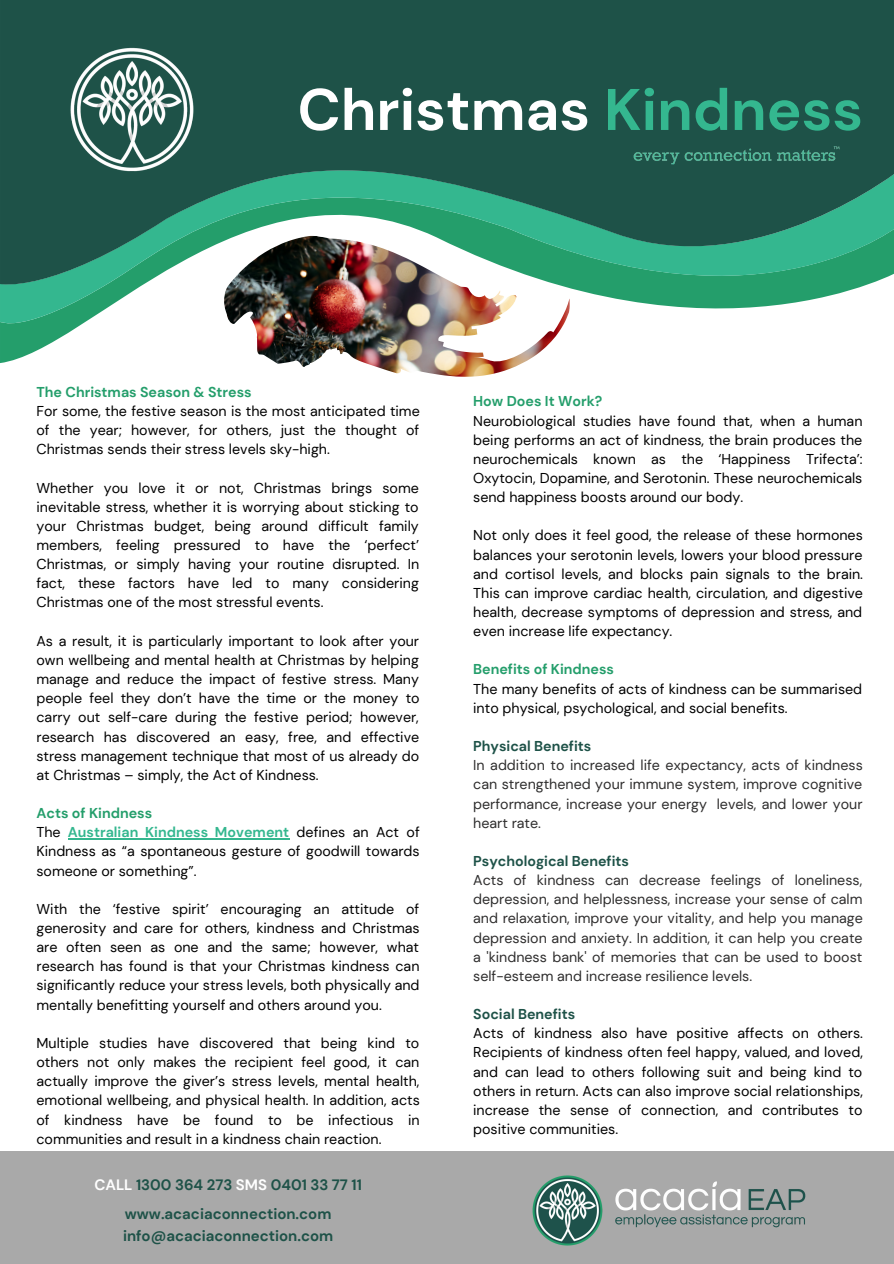
<style>
.page{position:relative;width:894px;height:1264px;background:#fff}
.page>*{position:absolute;margin:0;border:0;box-sizing:border-box;transform-origin:0 0}
.t1{font:700 58.5px "DM Sans";color:#fff}
.t2{font:700 15px "DM Sans";color:#1e5248}
.t3{font:14.25px/19.2px "DM Sans";color:#000;text-align:justify}
.t4{font:14.25px/19.2px "DM Sans";color:#2e2d2d;text-align:justify}
.t5{font:700 14.25px "DM Sans";color:#249e6b}
.t6{font:700 14.25px "DM Sans";color:#1e5248}
.s1{color:#34b78f}
.s2{font-weight:700;color:#34b78f}
.s3{color:#fff}
</style>
<div class="page">
<svg style="left:0;top:337px;width:61px;height:26px;fill:#249e6b"></svg>
<svg style="left:0;top:294px;width:836px;height:43px"></svg>
<svg style="left:0;top:0;width:893px;height:294px;background:#286b59"></svg>
<img style="left:64px;top:43px;width:135px;height:133px">
<div style="left:605px;top:110px;width:257px;height:93px;background:#1e5248"></div>
<hr style="left:68px;top:838px;width:221px;height:1px;background:#34b78f">
<img style="left:223px;top:236px;width:346px;height:141px">
<div style="left:0;top:1151px;width:893px;height:112px;background:#a9a9a9"></div>
<img style="left:532px;top:1175px;width:274px;height:71px">
<p class="t1" style="left:297px;top:72px;width:567px">Christmas <span class="s1">Kindness</span></p>
<p class="t5" style="left:36px;top:382px;width:216px">The Christmas Season &amp; Stress</p>
<p class="t3" style="left:36px;top:401px;width:384px">For some, the festive season is the most anticipated time of the year; however, for others, just the thought of Christmas sends their stress levels sky-high.</p>
<p class="t3" style="left:36px;top:478px;width:384px">Whether you love it or not, Christmas brings some inevitable stress, whether it is worrying about sticking to your Christmas budget, being around difficult family members, feeling pressured to have the ‘perfect’ Christmas, or simply having your routine disrupted. In fact, these factors have led to many considering Christmas one of the most stressful events.</p>
<p class="t3" style="left:36px;top:631px;width:384px">As a result, it is particularly important to look after your own wellbeing and mental health at Christmas by helping manage and reduce the impact of festive stress. Many people feel they don’t have the time or the money to carry out self-care during the festive period; however, research has discovered an easy, free, and effective stress management technique that most of us already do at Christmas – simply, the Act of Kindness.</p>
<p class="t5" style="left:36px;top:804px;width:117px">Acts of Kindness</p>
<p class="t3" style="left:36px;top:822px;width:384px">The <span class="s2">Australian Kindness Movement</span> defines an Act of Kindness as “a spontaneous gesture of goodwill towards someone or something”.</p>
<p class="t3" style="left:36px;top:899px;width:384px">With the ‘festive spirit’ encouraging an attitude of generosity and care for others, kindness and Christmas are often seen as one and the same; however, what research has found is that your Christmas kindness can significantly reduce your stress levels, both physically and mentally benefitting yourself and others around you.</p>
<p class="t3" style="left:36px;top:1033px;width:384px">Multiple studies have discovered that being kind to others not only makes the recipient feel good, it can actually improve the giver’s stress levels, mental health, emotional wellbeing, and physical health. In addition, acts of kindness have be found to be infectious in communities and result in a kindness chain reaction.</p>
<p class="t2" style="left:94px;top:1175px;width:269px"><span class="s3">CALL</span> 1300 364 273 <span class="s3">SMS</span> 0401 33 77 11</p>
<p class="t2" style="left:125px;top:1204px;width:208px">www.acaciaconnection.com</p>
<p class="t2" style="left:123px;top:1225px;width:211px">info@acaciaconnection.com</p>
<p class="t5" style="left:473px;top:392px;width:131px">How Does It Work?</p>
<p class="t3" style="left:473px;top:411px;width:391px">Neurobiological studies have found that, when a human being performs an act of kindness, the brain produces the neurochemicals known as the ‘Happiness Trifecta’:<br>Oxytocin, Dopamine, and Serotonin. These neurochemicals send happiness boosts around our body.</p>
<p class="t3" style="left:473px;top:526px;width:391px">Not only does it feel good, the release of these hormones balances your serotonin levels, lowers your blood pressure and cortisol levels, and blocks pain signals to the brain.<br>This can improve cardiac health, circulation, and digestive health, decrease symptoms of depression and stress, and even increase life expectancy.</p>
<p class="t5" style="left:473px;top:660px;width:142px">Benefits of Kindness</p>
<p class="t3" style="left:473px;top:679px;width:390px">The many benefits of acts of kindness can be summarised into physical, psychological, and social benefits.</p>
<p class="t6" style="left:473px;top:737px;width:120px">Physical Benefits</p>
<p class="t4" style="left:473px;top:755px;width:391px">In addition to increased life expectancy, acts of kindness can strengthened your immune system, improve cognitive performance, increase your energy levels, and lower your heart rate.</p>
<p class="t6" style="left:473px;top:851px;width:157px">Psychological Benefits</p>
<p class="t4" style="left:473px;top:870px;width:391px">Acts of kindness can decrease feelings of loneliness, depression, and helplessness, increase your sense of calm and relaxation, improve your vitality, and help you manage depression and anxiety. In addition, it can help you create a 'kindness bank' of memories that can be used to boost self-esteem and increase resilience levels.</p>
<p class="t6" style="left:473px;top:1005px;width:103px">Social Benefits</p>
<p class="t3" style="left:473px;top:1023px;width:391px">Acts of kindness also have positive affects on others.<br>Recipients of kindness often feel happy, valued, and loved, and can lead to others following suit and being kind to others in return. Acts can also improve social relationships, increase the sense of connection, and contributes to positive communities.</p>
</div>
